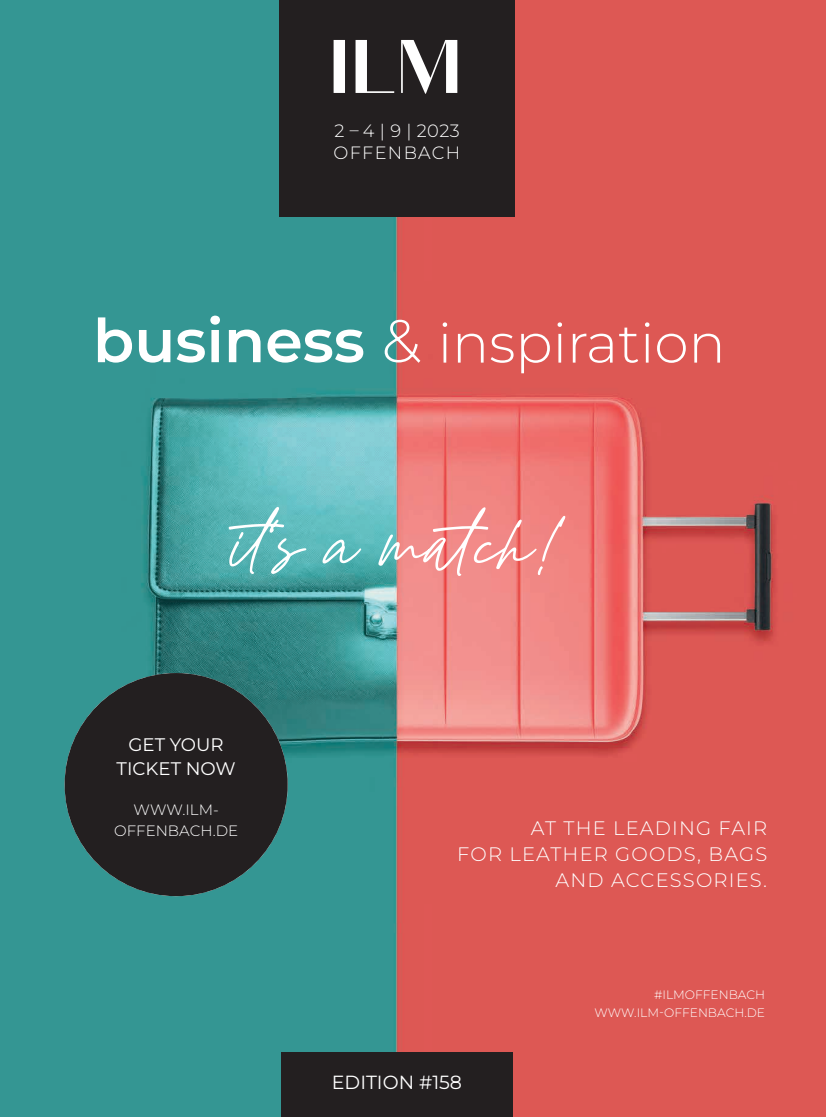
<style>
.page{position:relative;width:826px;height:1117px;background:#fff}
.page>*{position:absolute;margin:0;border:0;box-sizing:border-box;transform-origin:0 0}
.t1{font:300 19.5px/25.9px "Montserrat";letter-spacing:.06em;color:#fff;text-align:right}
.t2{font:19px "Montserrat";color:#fff}
.t3{font:18.12px/24.1px "Montserrat";color:#fff;text-align:center}
.t4{font:300 17.88px/22.5px "Montserrat";letter-spacing:.07em;color:#fff}
.t5{font:300 15px/20px "Montserrat";color:#fff;text-align:center}
.t6{font:300 12.25px/18.5px "Montserrat";color:#fff;text-align:right}
</style>
<div class="page">
<img style="left:0;top:0;width:826px;height:1116px">
<svg style="left:229px;top:507px;width:336px;height:69px;background:#ada9a8"></svg>
<svg style="left:98px;top:315px;width:622px;height:58px"></svg>
<div style="left:281px;top:1051px;width:232px;height:65px;background:#231f20"></div>
<div style="left:279px;top:0;width:235px;height:216px;background:#231f20"></div>
<svg style="left:333px;top:40px;width:124px;height:54px"></svg>
<svg style="left:50px;top:658px;width:252px;height:252px;background:#328e8b"></svg>
<div style="left:65px;top:673px;width:223px;height:222px;background:#231f20;border-radius:50%"></div>
<p class="t4" style="left:333px;top:119px;width:128px">2 – 4 | 9 | 2023<br>OFFENBACH</p>
<p class="t3" style="left:117px;top:732px;width:121px">GET YOUR<br>TICKET NOW</p>
<p class="t5" style="left:114px;top:799px;width:125px">WWW.ILM-<br>OFFENBACH.DE</p>
<p class="t1" style="left:457px;top:814px;width:311px">AT THE LEADING FAIR<br>FOR LEATHER GOODS, BAGS<br>AND ACCESSORIES.</p>
<p class="t2" style="left:332px;top:1069px;width:132px">EDITION #158</p>
<p class="t6" style="left:594px;top:984px;width:172px">#ILMOFFENBACH<br>WWW.ILM-OFFENBACH.DE</p>
</div>
